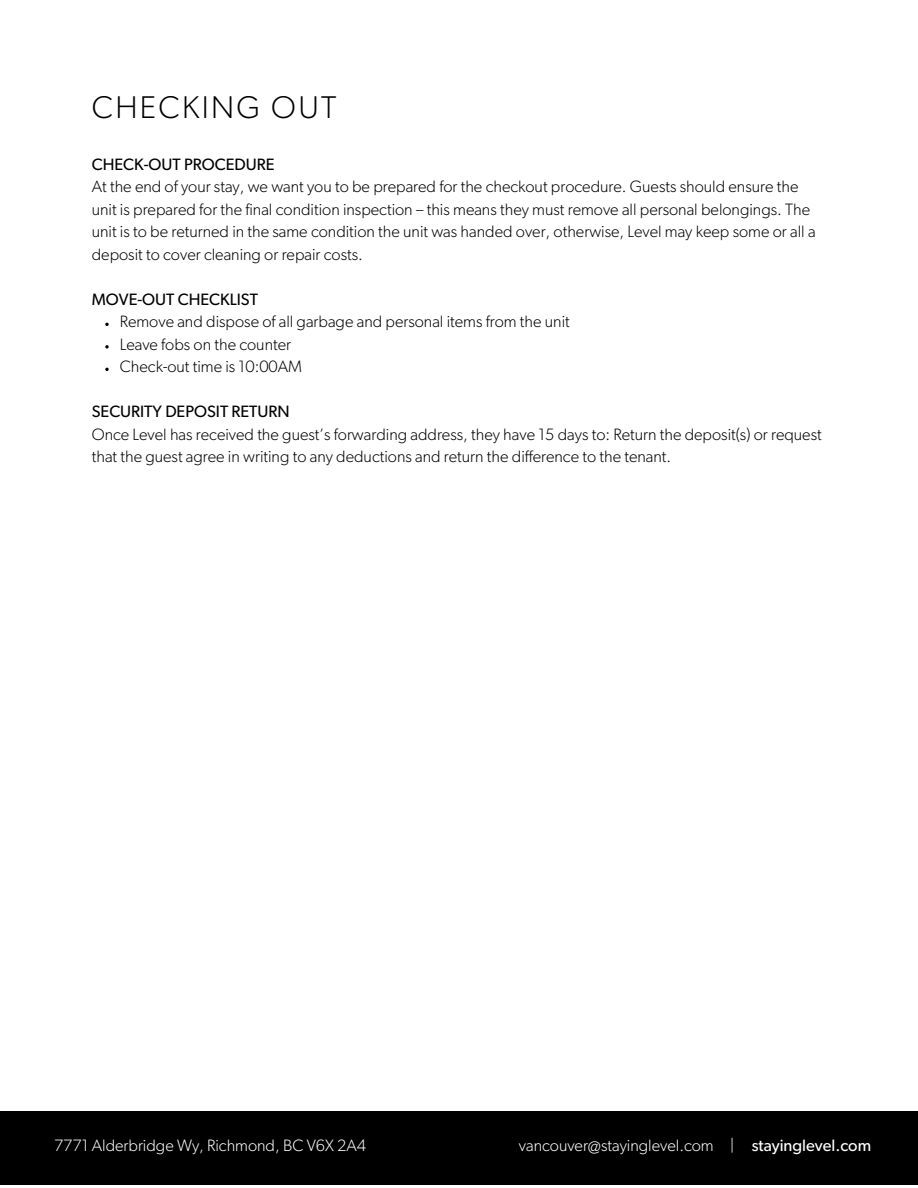
<style>
.page{position:relative;width:918px;height:1188px;background:#fff}
.page>*{position:absolute;margin:0;border:0;box-sizing:border-box;transform-origin:0 0}
.t1{font:300 31.5px "Gibson";letter-spacing:.075em;color:#000}
.t2{font:300 16.5px/22.5px "Gibson";color:#000}
.t3{font:300 16.5px "Gibson";color:#fff}
.t4{font:16.5px "Gibson";color:#000}
.t5{font:16.5px "Gibson";color:#fff}
</style>
<div class="page">
<div style="left:0;top:1112px;width:918px;height:73px;background:#000"></div>
<svg style="left:105px;top:323px;width:4px;height:3px"></svg>
<svg style="left:105px;top:345px;width:4px;height:4px"></svg>
<svg style="left:105px;top:368px;width:4px;height:3px"></svg>
<h1 class="t1" style="left:92px;top:93px;width:246px">CHECKING OUT</h1>
<p class="t4" style="left:92px;top:157px;width:184px">CHECK-OUT PROCEDURE</p>
<p class="t2" style="left:92px;top:176px;width:725px">At the end of your stay, we want you to be prepared for the checkout procedure. Guests should ensure the unit is prepared for the final condition inspection – this means they must remove all personal belongings. The unit is to be returned in the same condition the unit was handed over, otherwise, Level may keep some or all a deposit to cover cleaning or repair costs.</p>
<p class="t4" style="left:92px;top:292px;width:168px">MOVE-OUT CHECKLIST</p>
<p class="t2" style="left:120px;top:311px;width:451px">Remove and dispose of all garbage and personal items from the unit<br>Leave fobs on the counter<br>Check-out time is 10:00AM</p>
<p class="t4" style="left:92px;top:404px;width:199px">SECURITY DEPOSIT RETURN</p>
<p class="t2" style="left:92px;top:424px;width:731px">Once Level has received the guest’s forwarding address, they have 15 days to: Return the deposit(s) or request that the guest agree in writing to any deductions and return the difference to the tenant.</p>
<p class="t3" style="left:54px;top:1138px;width:314px">7771 Alderbridge Wy, Richmond, BC V6X 2A4</p>
<p class="t3" style="left:519px;top:1138px;width:217px">vancouver@stayinglevel.com |</p>
<p class="t5" style="left:752px;top:1138px;width:121px">stayinglevel.com</p>
</div>
